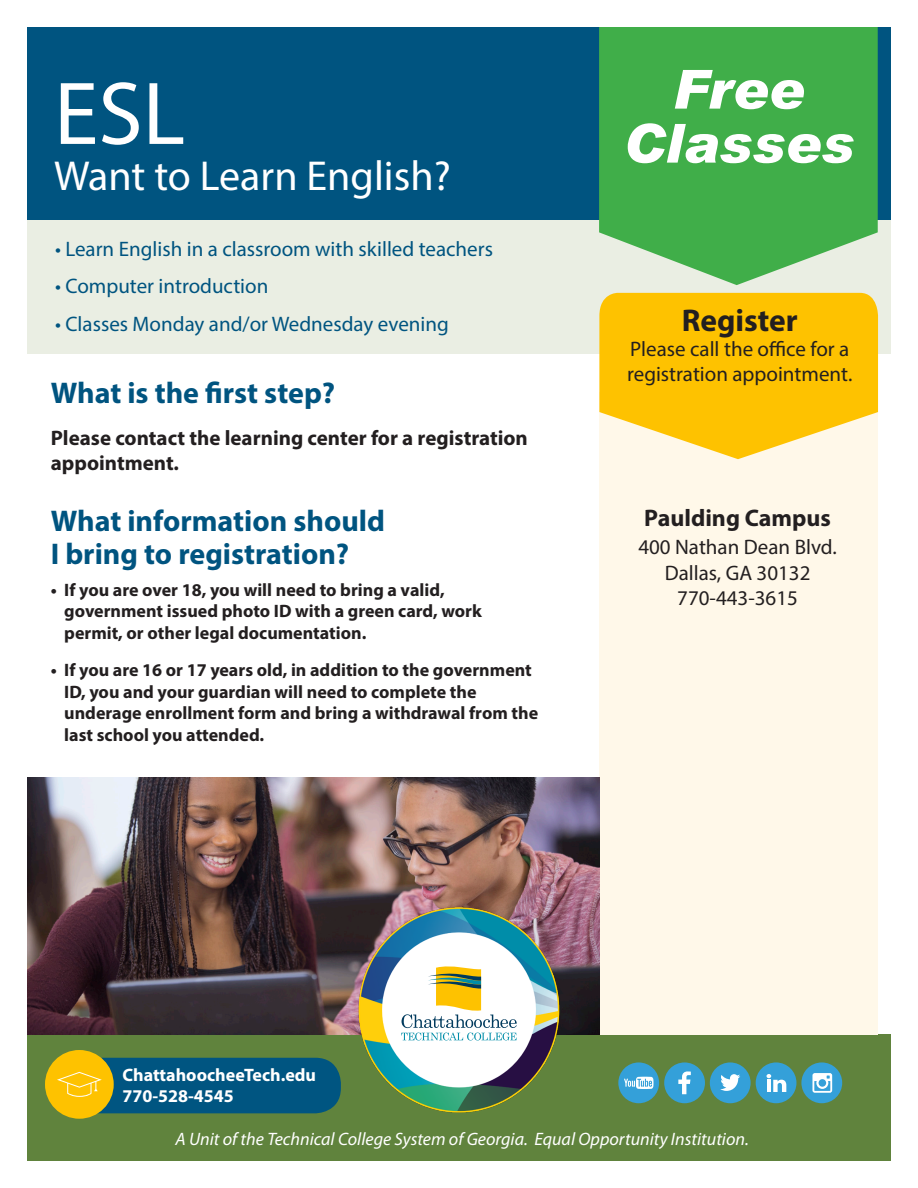
<style>
.page{position:relative;width:918px;height:1188px;background:#fff}
.page>*{position:absolute;margin:0;border:0;box-sizing:border-box;transform-origin:0 0}
.t1{font:90px "Myriad Pro";color:#fff}
.t2{font:italic 900 54px "Arial";color:#fff}
.t3{font:42px "Myriad Pro";color:#fff}
.t4{font:700 31.5px "Myriad Pro";color:#231f20}
.t5{font:700 30px "Myriad Pro";color:#005480}
.t6{font:700 24px "Myriad Pro";color:#231f20}
.t7{font:21px "Myriad Pro";color:#005480}
.t8{font:21px/25.2px "Myriad Pro";color:#231f20}
.t9{font:700 21px/25.2px "Myriad Pro";color:#231f20}
.t10{font:700 18px/21.6px "Myriad Pro";color:#231f20}
.t11{font:italic 18px "Myriad Pro";color:#fff}
.t12{font:700 18px "Myriad Pro";color:#fff}
</style>
<div class="page">
<div style="left:27px;top:1035px;width:864px;height:126px;background:#60833d"></div>
<div style="left:27px;top:27px;width:864px;height:193px;background:#005480"></div>
<div style="left:27px;top:220px;width:864px;height:134px;background:#eaeee3"></div>
<svg style="left:599px;top:27px;width:279px;height:258px;background:#51b458"></svg>
<div style="left:599px;top:392px;width:279px;height:643px;background:#fff8e9"></div>
<svg style="left:599px;top:293px;width:279px;height:166px;background:#fec921"></svg>
<div style="left:74px;top:1058px;width:267px;height:55px;background:#005581;border-radius:26px"></div>
<img style="left:27px;top:778px;width:572px;height:257px">
<img style="left:355px;top:903px;width:208px;height:210px">
<svg style="left:401px;top:964px;width:116px;height:76px"></svg>
<div style="left:45px;top:1050px;width:69px;height:69px;background:#fec200;border-radius:50%"></div>
<svg style="left:57px;top:1072px;width:45px;height:25px"></svg>
<div style="left:618px;top:1062px;width:41px;height:41px;background:#34a0d9;border-radius:50%"></div>
<svg style="left:624px;top:1077px;width:30px;height:12px"></svg>
<div style="left:710px;top:1062px;width:41px;height:41px;background:#34a0d9;border-radius:50%"></div>
<svg style="left:720px;top:1074px;width:20px;height:17px"></svg>
<div style="left:664px;top:1062px;width:41px;height:41px;background:#34a0d9;border-radius:50%"></div>
<svg style="left:678px;top:1071px;width:13px;height:23px"></svg>
<div style="left:756px;top:1062px;width:40px;height:41px;background:#34a0d9;border-radius:50%"></div>
<svg style="left:767px;top:1074px;width:19px;height:18px"></svg>
<div style="left:801px;top:1062px;width:41px;height:41px;background:#34a0d9;border-radius:50%"></div>
<svg style="left:812px;top:1073px;width:20px;height:20px"></svg>
<p class="t1" style="left:54px;top:58px;width:133px">ESL</p>
<p class="t3" style="left:54px;top:150px;width:398px">Want to Learn English?</p>
<p class="t7" style="left:55px;top:236px;width:439px">• Learn English in a classroom with skilled teachers</p>
<p class="t7" style="left:55px;top:273px;width:215px">• Computer introduction</p>
<p class="t7" style="left:55px;top:311px;width:395px">• Classes Monday and/or Wednesday evening</p>
<p class="t5" style="left:51px;top:373px;width:286px">What is the first step?</p>
<p class="t9" style="left:51px;top:424px;width:479px">Please contact the learning center for a registration appointment.</p>
<p class="t5" style="left:51px;top:501px;width:336px">What information should</p>
<p class="t5" style="left:51px;top:534px;width:300px">I bring to registration?</p>
<p class="t10" style="left:64px;top:578px;width:419px;text-indent:-14px">• If you are over 18, you will need to bring a valid, government issued photo ID with a green card, work permit, or other legal documentation.</p>
<p class="t10" style="left:64px;top:659px;width:475px;text-indent:-14px">• If you are 16 or 17 years old, in addition to the government ID, you and your guardian will need to complete the underage enrollment form and bring a withdrawal from the last school you attended.</p>
<p class="t2" style="left:673px;top:56px;width:133px">Free</p>
<p class="t2" style="left:623px;top:110px;width:233px">Classes</p>
<p class="t4" style="left:682px;top:299px;width:118px">Register</p>
<p class="t8" style="left:627px;top:336px;width:227px">Please call the office for a registration appointment.</p>
<p class="t6" style="left:644px;top:502px;width:188px">Paulding Campus</p>
<p class="t8" style="left:638px;top:534px;width:200px">400 Nathan Dean Blvd.</p>
<p class="t8" style="left:665px;top:560px;width:147px">Dallas, GA 30132</p>
<p class="t8" style="left:677px;top:585px;width:122px">770-443-3615</p>
<p class="t12" style="left:122px;top:1063px;width:195px">ChattahoocheeTech.edu</p>
<p class="t12" style="left:122px;top:1084px;width:113px">770-528-4545</p>
<p class="t11" style="left:176px;top:1128px;width:575px">A Unit of the Technical College System of Georgia. Equal Opportunity Institution.</p>
</div>
